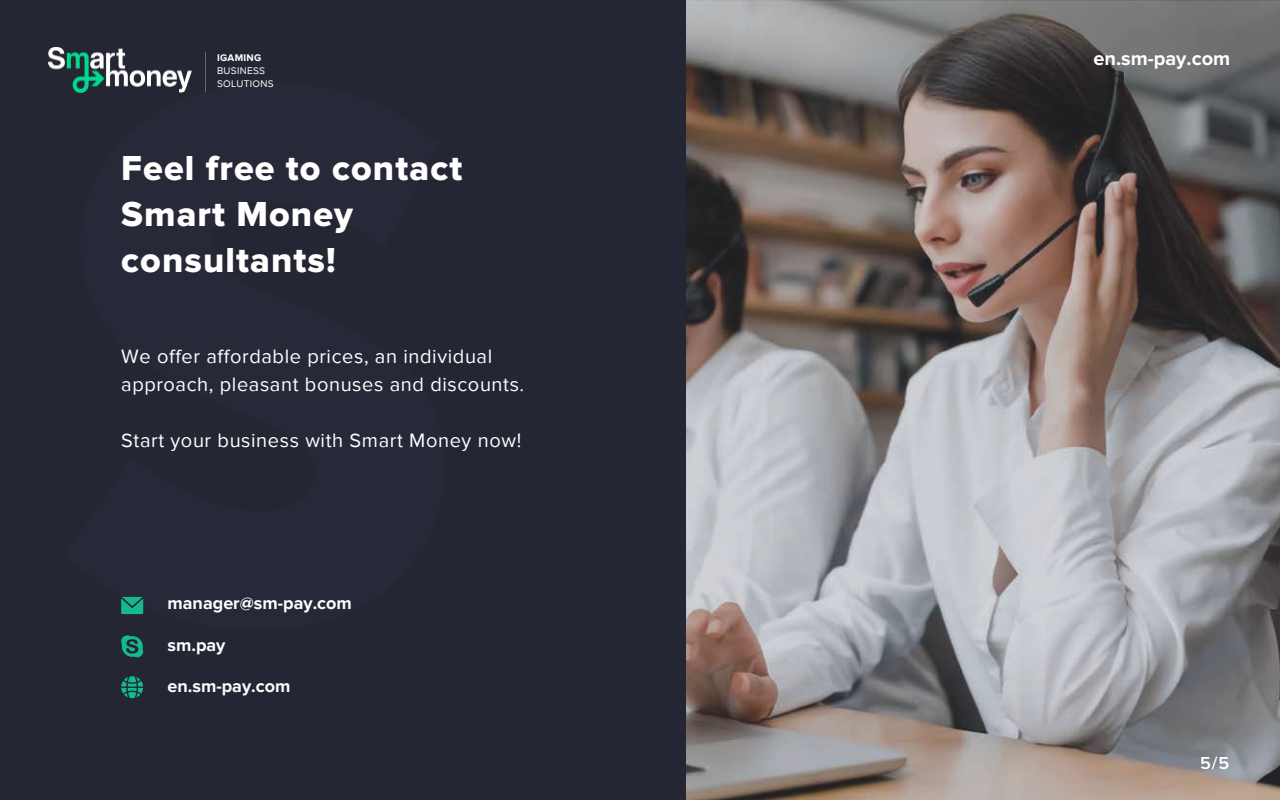
<style>
.page{position:relative;width:1280px;height:800px;background:#fff}
.page>*{position:absolute;margin:0;border:0;box-sizing:border-box;transform-origin:0 0}
.t1{font:36px/46px "Proxima Nova Extrabld";letter-spacing:.03em;color:#fff}
.t2{font:20px/28px "Proxima Nova";letter-spacing:.03em;color:#fff}
.t3{font:700 20px "Proxima Nova";color:#fff}
.t4{font:700 18px "Proxima Nova";color:#fff}
.t5{font:600 18px "Proxima Nova";color:#fff}
.t6{font:10px/13px "Proxima Nova";letter-spacing:.03em;color:#fff}
.t7{font:700 10px "Proxima Nova";letter-spacing:.03em;color:#fff}
</style>
<div class="page">
<div style="left:0;top:1px;width:1280px;height:799px;background:#242633"></div>
<svg style="left:686px;top:1px;width:594px;height:799px;background:#8a8584"></svg>
<svg style="left:121px;top:597px;width:22px;height:17px"></svg>
<svg style="left:121px;top:676px;width:22px;height:22px"></svg>
<svg style="left:121px;top:635px;width:23px;height:23px"></svg>
<img style="left:48px;top:47px;width:144px;height:46px">
<hr style="left:205px;top:52px;width:1px;height:40px;background:#fff">
<p class="t7" style="left:217px;top:52px;width:46px">IGAMING</p>
<p class="t6" style="left:217px;top:64px;width:58px">BUSINESS<br>SOLUTIONS</p>
<h1 class="t1" style="left:121px;top:146px;width:343px">Feel free to contact<br>Smart Money consultants!</h1>
<p class="t2" style="left:121px;top:342px;width:405px">We offer affordable prices, an individual approach, pleasant bonuses and discounts.</p>
<p class="t2" style="left:121px;top:426px;width:402px">Start your business with Smart Money now!</p>
<p class="t4" style="left:168px;top:593px;width:186px">manager@sm-pay.com</p>
<p class="t4" style="left:168px;top:634px;width:60px">sm.pay</p>
<p class="t4" style="left:168px;top:676px;width:125px">en.sm-pay.com</p>
<p class="t3" style="left:1093px;top:47px;width:138px">en.sm-pay.com</p>
<p class="t5" style="left:1200px;top:753px;width:31px">5/5</p>
</div>
